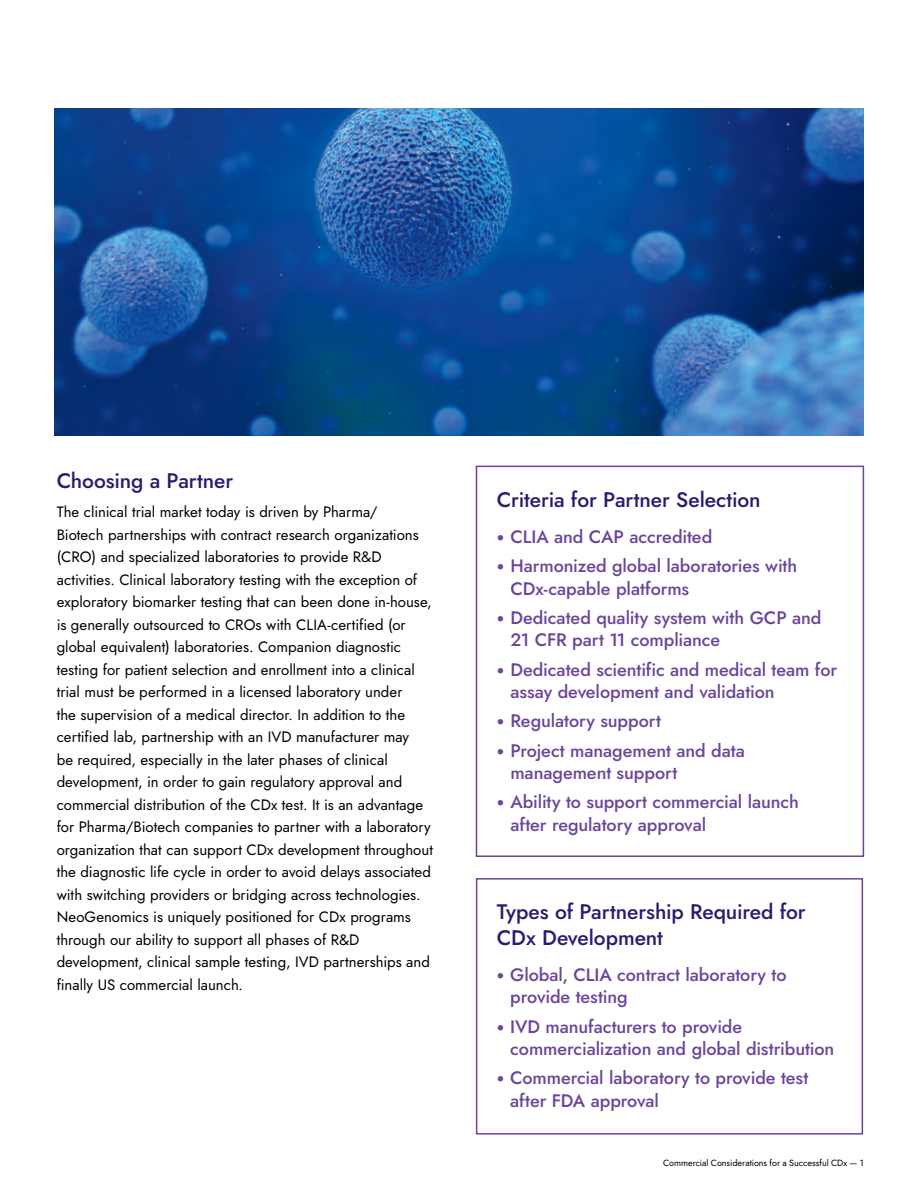
<style>
.page{position:relative;width:918px;height:1188px;background:#fff}
.page>*{position:absolute;margin:0;border:0;box-sizing:border-box;transform-origin:0 0}
.t1{font:500 21px/25.5px "Jost";letter-spacing:-.005em;color:#271d70}
.t2{font:500 18px/22.5px "Jost";letter-spacing:-.005em;color:#6b459b}
.t3{font:15px/22.5px "Jost";color:#000}
.t4{font:9px "Jost";color:#000}
.s1{font-family:"Avenir Next";font-weight:400;font-size:15px}
</style>
<div class="page">
<img style="left:54px;top:108px;width:810px;height:328px">
<svg style="left:475px;top:878px;width:389px;height:257px"></svg>
<svg style="left:475px;top:465px;width:390px;height:392px"></svg>
<h1 class="t1" style="left:57px;top:468px;width:178px">Choosing a Partner</h1>
<p class="t3" style="left:57px;top:501px;width:378px">The clinical trial market today is driven by Pharma/<br>Biotech partnerships with contract research organizations (CRO) and specialized laboratories to provide R&amp;D activities. Clinical laboratory testing with the exception of exploratory biomarker testing that can been done in-house, is generally outsourced to CROs with CLIA-certified (or global equivalent) laboratories. Companion diagnostic testing for patient selection and enrollment into a clinical trial must be performed in a licensed laboratory under<br>the supervision of a medical director. In addition to the certified lab, partnership with an IVD manufacturer may<br>be required, especially in the later phases of clinical development, in order to gain regulatory approval and commercial distribution of the CDx test. It is an advantage for Pharma/Biotech companies to partner with a laboratory organization that can support CDx development throughout the diagnostic life cycle in order to avoid delays associated with switching providers or bridging across technologies.<br>NeoGenomics is uniquely positioned for CDx programs through our ability to support all phases of R&amp;D development, clinical sample testing, IVD partnerships and finally US commercial launch.</p>
<h1 class="t1" style="left:497px;top:487px;width:265px">Criteria for Partner Selection</h1>
<p class="t2" style="left:497px;top:526px;width:217px"><span class="s1">•</span> CLIA and CAP accredited</p>
<p class="t2" style="left:510px;top:555px;width:288px;text-indent:-13px"><span class="s1">•</span> Harmonized global laboratories with<br>CDx-capable platforms</p>
<p class="t2" style="left:510px;top:607px;width:313px;text-indent:-13px"><span class="s1">•</span> Dedicated quality system with GCP and<br>21 CFR part 11 compliance</p>
<p class="t2" style="left:510px;top:658px;width:328px;text-indent:-13px"><span class="s1">•</span> Dedicated scientific and medical team for assay development and validation</p>
<p class="t2" style="left:497px;top:710px;width:166px"><span class="s1">•</span> Regulatory support</p>
<p class="t2" style="left:510px;top:739px;width:236px;text-indent:-13px"><span class="s1">•</span> Project management and data management support</p>
<p class="t2" style="left:510px;top:791px;width:290px;text-indent:-13px"><span class="s1">•</span> Ability to support commercial launch after regulatory approval</p>
<h1 class="t1" style="left:497px;top:900px;width:310px">Types of Partnership Required for<br>CDx Development</h1>
<p class="t2" style="left:510px;top:964px;width:278px;text-indent:-13px"><span class="s1">•</span> Global, CLIA contract laboratory to provide testing</p>
<p class="t2" style="left:510px;top:1015px;width:326px;text-indent:-13px"><span class="s1">•</span> IVD manufacturers to provide commercialization and global distribution</p>
<p class="t2" style="left:510px;top:1067px;width:300px;text-indent:-13px"><span class="s1">•</span> Commercial laboratory to provide test after FDA approval</p>
<p class="t4" style="left:663px;top:1157px;width:202px">Commercial Considerations for a Successful CDx — 1</p>
</div>
